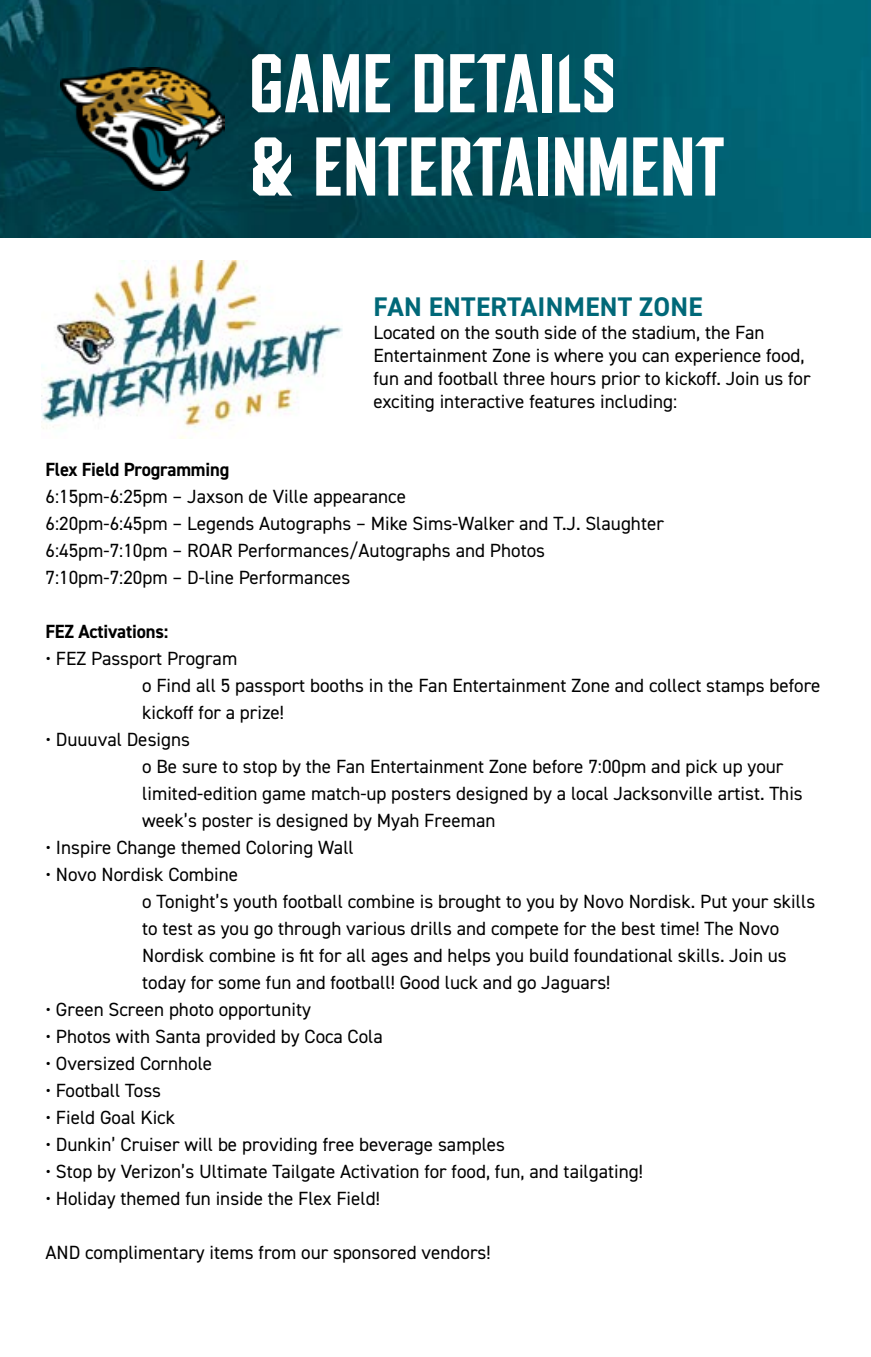
<style>
.page{position:relative;width:871px;height:1357px;background:#fff}
.page>*{position:absolute;margin:0;border:0;box-sizing:border-box;transform-origin:0 0}
.t1{font:700 85.5px/83.2px "Jaguars Newer";color:#fff}
.t2{font:700 27px "DIN2014";letter-spacing:.01em;color:#006878}
.t3{font:19.12px/27px "DIN2014";color:#000}
.t4{font:700 19.12px "DIN2014";letter-spacing:-.01em;color:#000}
</style>
<div class="page">
<img style="left:0;top:0;width:871px;height:237px">
<img style="left:60px;top:67px;width:165px;height:124px">
<img style="left:41px;top:261px;width:302px;height:178px">
<h1 class="t1" style="left:249px;top:44px;width:478px">GAME DETAILS<br>&amp; ENTERTAINMENT</h1>
<h2 class="t2" style="left:374px;top:289px;width:331px">FAN ENTERTAINMENT ZONE</h2>
<p class="t3" style="left:373px;top:320px;width:439px;line-height:22.9px">Located on the south side of the stadium, the Fan Entertainment Zone is where you can experience food, fun and football three hours prior to kickoff. Join us for exciting interactive features including:</p>
<p class="t4" style="left:45px;top:456px;width:185px">Flex Field Programming</p>
<p class="t3" style="left:45px;top:482px;width:620px">6:15pm-6:25pm – Jaxson de Ville appearance<br>6:20pm-6:45pm – Legends Autographs – Mike Sims-Walker and T.J. Slaughter 6:45pm-7:10pm – ROAR Performances/Autographs and Photos 7:10pm-7:20pm – D-line Performances</p>
<p class="t4" style="left:45px;top:618px;width:124px">FEZ Activations:</p>
<p class="t3" style="left:142px;top:644px;width:680px;text-indent:-97px">• FEZ Passport Program<br>o Find all 5 passport booths in the Fan Entertainment Zone and collect stamps before kickoff for a prize!</p>
<p class="t3" style="left:142px;top:725px;width:662px;text-indent:-97px">• Duuuval Designs<br>o Be sure to stop by the Fan Entertainment Zone before 7:00pm and pick up your limited-edition game match-up posters designed by a local Jacksonville artist. This week’s poster is designed by Myah Freeman</p>
<p class="t3" style="left:45px;top:833px;width:310px">• Inspire Change themed Coloring Wall</p>
<p class="t3" style="left:142px;top:860px;width:674px;text-indent:-97px">• Novo Nordisk Combine<br>o Tonight’s youth football combine is brought to you by Novo Nordisk. Put your skills to test as you go through various drills and compete for the best time! The Novo Nordisk combine is fit for all ages and helps you build foundational skills. Join us today for some fun and football! Good luck and go Jaguars!</p>
<p class="t3" style="left:45px;top:995px;width:267px">• Green Screen photo opportunity</p>
<p class="t3" style="left:45px;top:1022px;width:339px">• Photos with Santa provided by Coca Cola</p>
<p class="t3" style="left:45px;top:1049px;width:168px">• Oversized Cornhole</p>
<p class="t3" style="left:45px;top:1076px;width:117px">• Football Toss</p>
<p class="t3" style="left:45px;top:1103px;width:131px">• Field Goal Kick</p>
<p class="t3" style="left:45px;top:1130px;width:461px">• Dunkin’ Cruiser will be providing free beverage samples</p>
<p class="t3" style="left:45px;top:1157px;width:599px">• Stop by Verizon’s Ultimate Tailgate Activation for food, fun, and tailgating!</p>
<p class="t3" style="left:45px;top:1184px;width:336px">• Holiday themed fun inside the Flex Field!</p>
<p class="t3" style="left:45px;top:1238px;width:447px">AND complimentary items from our sponsored vendors!</p>
</div>
